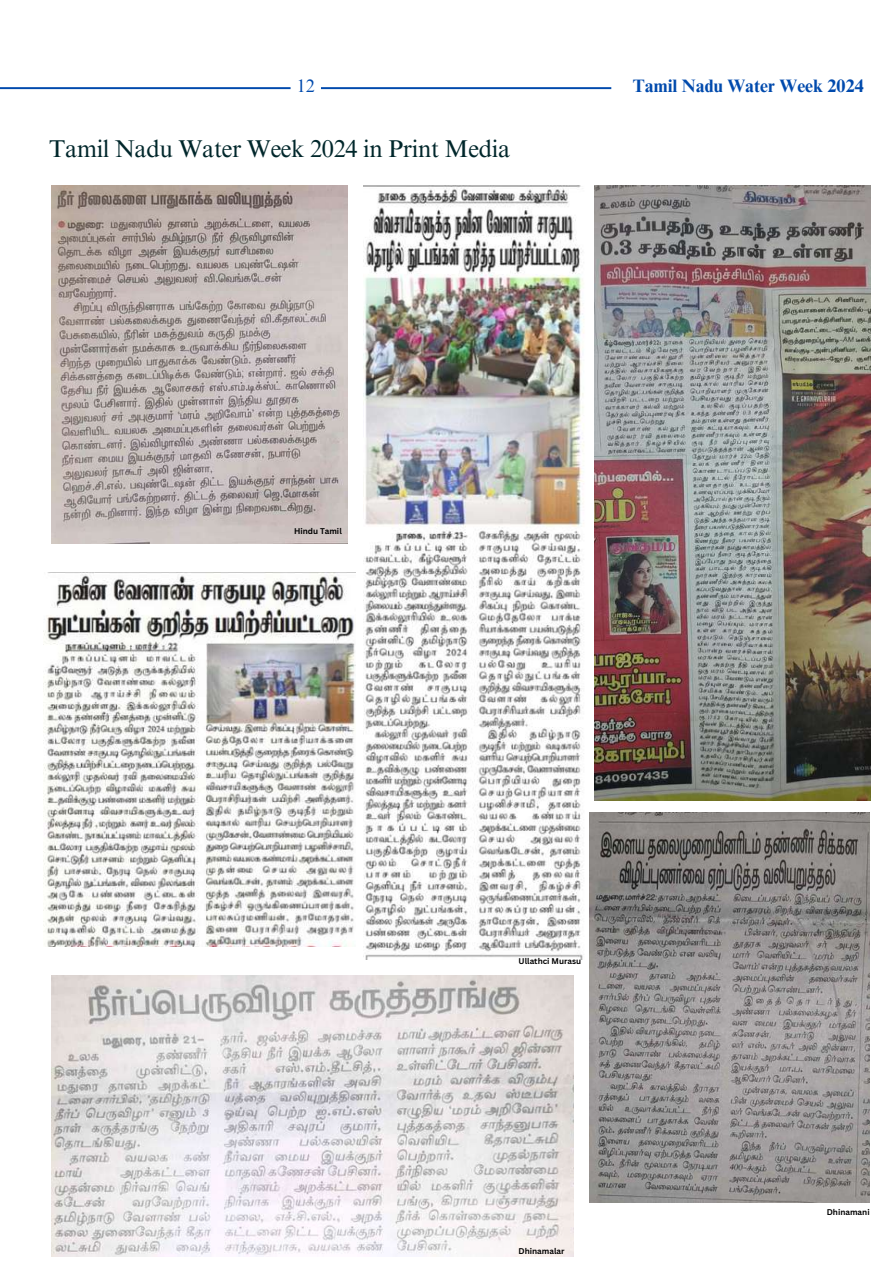
<style>
.page{position:relative;width:894px;height:1264px;background:#fff}
.page>*{position:absolute;margin:0;border:0;box-sizing:border-box;transform-origin:0 0}
.t1{font:24.3px "Times NRMT Pro";letter-spacing:-.015em;color:#00272b}
.t2{font:700 18px "Times NRMT Pro";color:#004aad}
.t3{font:18px "Times NRMT Pro";color:#004aad}
.t4{font:700 8.1px "Canva Sans";color:#000}
</style>
<div class="page">
<svg style="left:0;top:87px;width:611px;height:2px"></svg>
<img style="left:594px;top:186px;width:276px;height:614px">
<img style="left:363px;top:186px;width:221px;height:773px">
<img style="left:44px;top:572px;width:311px;height:374px">
<img style="left:52px;top:975px;width:522px;height:281px">
<img style="left:52px;top:186px;width:295px;height:358px">
<img style="left:589px;top:812px;width:280px;height:390px">
<h2 class="t3" style="left:297px;top:79px;width:20px">12</h2>
<h1 class="t1" style="left:49px;top:140px;width:462px">Tamil Nadu Water Week 2024 in Print Media</h1>
<h2 class="t2" style="left:632px;top:79px;width:232px">Tamil Nadu Water Week 2024</h2>
<p class="t4" style="left:294px;top:525px;width:49px">Hindu Tamil</p>
<p class="t4" style="left:518px;top:955px;width:64px">Ullathci Murasu</p>
<p class="t4" style="left:518px;top:1245px;width:47px">Dhinamalar</p>
<p class="t4" style="left:826px;top:1205px;width:44px">Dhinamani</p>
</div>
